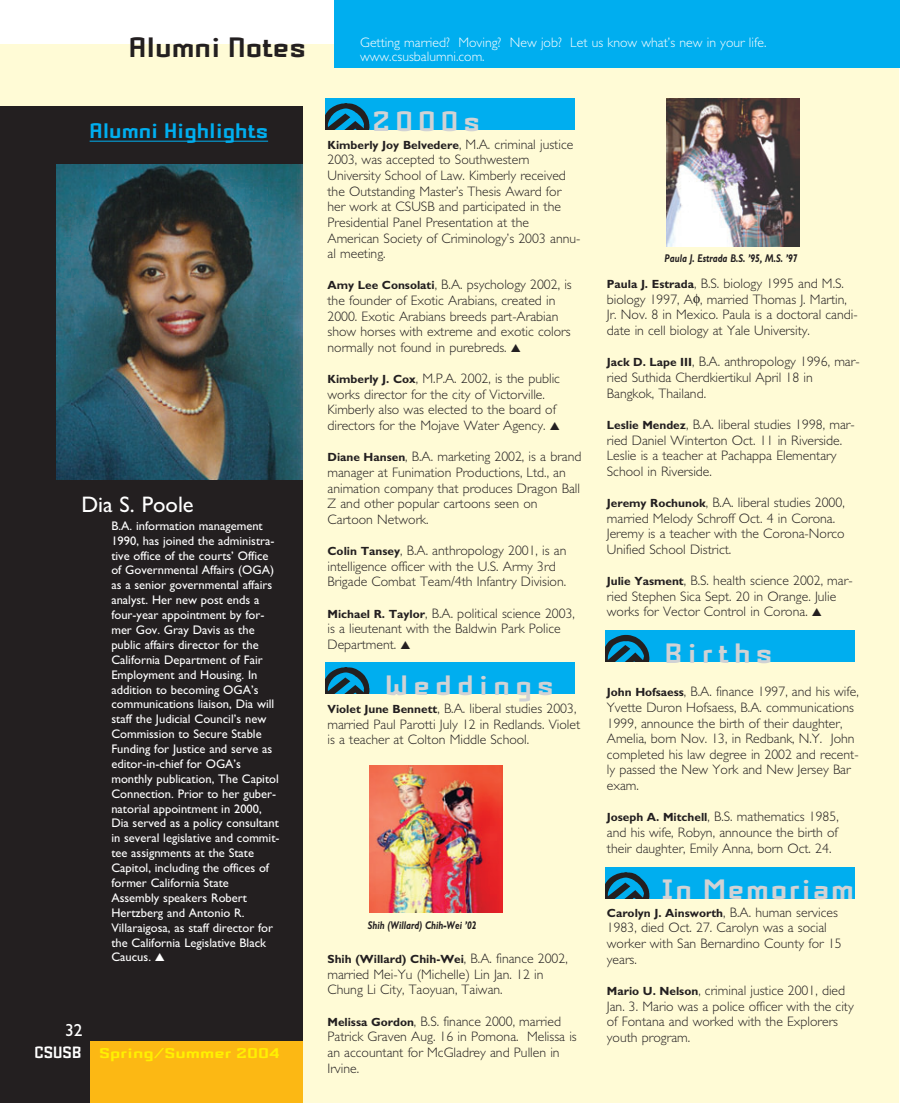
<style>
.page{position:relative;width:900px;height:1103px;background:#fff}
.page>*{position:absolute;margin:0;border:0;box-sizing:border-box;transform-origin:0 0}
.t1{font:700 30px "Drukpa";letter-spacing:.145em;color:#d1d2d4;scale:1.2 1}
.t2{font:700 30px "Drukpa";color:#231f20;scale:1.2 1}
.t3{font:700 30px "Drukpa";letter-spacing:.05em;color:#d1d2d4;scale:1.2 1}
.t4{font:700 22.5px "Drukpa";color:#00aeef;scale:1.2 1}
.t5{font:22.5px "M Gill Sans";color:#fff}
.t6{font:17.5px "M Gill Sans";color:#fff}
.t7{font:700 15px "Drukpa";color:#fff101;scale:1.5 1}
.t8{font:300 13.75px/15.6px "M Gill Sans";color:#231f20}
.t9{font:300 13.75px/13.8px "M Gill Sans";color:#fff}
.t10{font:12.5px/14.9px "M Gill Sans";color:#fff}
.t11{font:700 11.88px "M Gill Sans";color:#231f20}
.t12{font:italic 700 11.25px "M Gill Sans";color:#231f20;scale:.8 1}
.s1{font-size:17.5px;color:#fff}
.s2{font-weight:300;font-size:13.75px}
.s3{font-weight:700;font-size:11.88px}
</style>
<div class="page">
<div style="left:0;top:44px;width:899px;height:1058px;background:#fffbd6"></div>
<div style="left:605px;top:867px;width:250px;height:31px;background:#00aeef"></div>
<svg style="left:605px;top:872px;width:44px;height:26px"></svg>
<div style="left:605px;top:630px;width:250px;height:32px;background:#00aeef"></div>
<svg style="left:605px;top:635px;width:44px;height:27px"></svg>
<div style="left:325px;top:662px;width:250px;height:31px;background:#00aeef"></div>
<svg style="left:325px;top:667px;width:44px;height:26px"></svg>
<div style="left:325px;top:98px;width:250px;height:32px;background:#00aeef"></div>
<svg style="left:325px;top:103px;width:44px;height:27px"></svg>
<div style="left:334px;top:0;width:565px;height:68px;background:#00aeef"></div>
<div style="left:0;top:106px;width:303px;height:939px;background:#231f20"></div>
<div style="left:88px;top:1040px;width:215px;height:62px;background:#fcb814"></div>
<div style="left:0;top:1040px;width:90px;height:62px;background:#231f20"></div>
<img style="left:369px;top:765px;width:134px;height:147px">
<img style="left:56px;top:165px;width:247px;height:315px">
<hr style="left:90px;top:141px;width:178px;height:1px;background:#00aeef">
<img style="left:666px;top:99px;width:134px;height:147px">
<h1 class="t2" style="left:129px;top:38px;width:149px">Alumni Notes</h1>
<p class="t9" style="left:360px;top:37px;width:408px">Getting married? Moving? New job? Let us know what’s new in your life. www.csusbalumni.com.</p>
<h2 class="t4" style="left:90px;top:123px;width:150px">Alumni Highlights</h2>
<h2 class="t5" style="left:81px;top:496px;width:114px">Dia S. Poole</h2>
<p class="t10" style="left:111px;top:519px;width:170px">B.A. information management<br>1990, has joined the administra&shy;tive office of the courts’ Office of Governmental Affairs (OGA) as a senior governmental affairs analyst. Her new post ends a four-year appointment by for&shy;mer Gov. Gray Davis as the public affairs director for the<br>California Department of Fair<br>Employment and Housing. In addition to becoming OGA’s communications liaison, Dia will staff the Judicial Council’s new<br>Commission to Secure Stable<br>Funding for Justice and serve as editor-in-chief for OGA’s monthly publication, The Capitol<br>Connection. Prior to her guber&shy;natorial appointment in 2000,<br>Dia served as a policy consultant in several legislative and commit&shy;tee assignments at the State<br>Capitol, including the offices of former California State<br>Assembly speakers Robert<br>Hertzberg and Antonio R.<br>Villaraigosa, as staff director for the California Legislative Black<br>Caucus. ▲</p>
<p class="t6" style="left:65px;top:1023px;width:19px">32</p>
<p class="t7" style="left:35px;top:1048px;width:165px"><span class="s1">CSUSB</span> Spring/Summer 2004</p>
<h1 class="t1" style="left:372px;top:111px;width:91px">2000s</h1>
<p class="t11" style="left:328px;top:141px;width:247px">Kimberly Joy Belvedere<span class="s2">, M.A. criminal justice</span></p>
<p class="t8" style="left:327px;top:153px;width:255px">2003, was accepted to Southwestern University School of Law. Kimberly received the Outstanding Master’s Thesis Award for her work at CSUSB and participated in the Presidential Panel Presentation at the American Society of Criminology’s 2003 annu&shy;al meeting.</p>
<p class="t8" style="left:327px;top:278px;width:246px"><span class="s3">Amy Lee Consolati</span>, B.A. psychology 2002, is the founder of Exotic Arabians, created in 2000. Exotic Arabians breeds part-Arabian show horses with extreme and exotic colors normally not found in purebreds. ▲</p>
<p class="t8" style="left:327px;top:372px;width:234px"><span class="s3">Kimberly J. Cox</span>, M.P.A. 2002, is the public works director for the city of Victorville.<br>Kimberly also was elected to the board of directors for the Mojave Water Agency. ▲</p>
<p class="t8" style="left:327px;top:450px;width:256px"><span class="s3">Diane Hansen</span>, B.A. marketing 2002, is a brand manager at Funimation Productions, Ltd., an animation company that produces Dragon Ball Z and other popular cartoons seen on Cartoon Network.</p>
<p class="t8" style="left:328px;top:544px;width:241px"><span class="s3">Colin Tansey</span>, B.A. anthropology 2001, is an intelligence officer with the U.S. Army 3rd<br>Brigade Combat Team/4th Infantry Division.</p>
<p class="t8" style="left:328px;top:606px;width:249px"><span class="s3">Michael R. Taylor</span>, B.A. political science 2003, is a lieutenant with the Baldwin Park Police<br>Department. ▲</p>
<h1 class="t1" style="left:385px;top:675px;width:142px">Weddings</h1>
<p class="t8" style="left:327px;top:702px;width:254px"><span class="s3">Violet June Bennett</span>, B.A. liberal studies 2003, married Paul Parotti July 12 in Redlands. Violet is a teacher at Colton Middle School.</p>
<p class="t12" style="left:368px;top:921px;width:138px">Shih (Willard) Chih-Wei ’02</p>
<p class="t11" style="left:328px;top:955px;width:242px">Shih (Willard) Chih-Wei<span class="s2">, B.A. finance 2002,</span></p>
<p class="t8" style="left:328px;top:967px;width:217px">married Mei-Yu (Michelle) Lin Jan. 12 in<br>Chung Li City, Taoyuan, Taiwan.</p>
<p class="t8" style="left:327px;top:1014px;width:251px"><span class="s3">Melissa Gordon</span>, B.S. finance 2000, married Patrick Graven Aug. 16 in Pomona. Melissa is an accountant for McGladrey and Pullen in Irvine.</p>
<p class="t12" style="left:665px;top:254px;width:168px">Paula J. Estrada B.S. ’95, M.S. ’97</p>
<p class="t8" style="left:607px;top:277px;width:252px"><span class="s3">Paula J. Estrada</span>, B.S. biology 1995 and M.S. biology 1997, A , married Thomas J. Martin, Jr. Nov. 8 in Mexico. Paula is a doctoral candi&shy;date in cell biology at Yale University.</p>
<p class="t8" style="left:607px;top:355px;width:254px"><span class="s3">Jack D. Lape III</span>, B.A. anthropology 1996, mar&shy;ried Suthida Cherdkiertikul April 18 in<br>Bangkok, Thailand.</p>
<p class="t8" style="left:607px;top:418px;width:249px"><span class="s3">Leslie Mendez</span>, B.A. liberal studies 1998, mar&shy;ried Daniel Winterton Oct. 11 in Riverside.<br>Leslie is a teacher at Pachappa Elementary School in Riverside.</p>
<p class="t8" style="left:607px;top:496px;width:239px"><span class="s3">Jeremy Rochunok</span>, B.A. liberal studies 2000, married Melody Schroff Oct. 4 in Corona.<br>Jeremy is a teacher with the Corona-Norco Unified School District.</p>
<p class="t8" style="left:607px;top:574px;width:247px"><span class="s3">Julie Yasment</span>, B.S. health science 2002, mar&shy;ried Stephen Sica Sept. 20 in Orange. Julie works for Vector Control in Corona. ▲</p>
<h1 class="t1" style="left:665px;top:643px;width:91px">Births</h1>
<p class="t8" style="left:607px;top:685px;width:253px"><span class="s3">John Hofsaess</span>, B.A. finance 1997, and his wife, Yvette Duron Hofsaess, B.A. communications 1999, announce the birth of their daughter, Amelia, born Nov. 13, in Redbank, N.Y. John completed his law degree in 2002 and recent&shy;ly passed the New York and New Jersey Bar exam.</p>
<p class="t8" style="left:607px;top:810px;width:233px;text-align:justify"><span class="s3">Joseph A. Mitchell</span>, B.S. mathematics 1985, and his wife, Robyn, announce the birth of their daughter, Emily Anna, born Oct. 24.</p>
<h1 class="t3" style="left:661px;top:879px;width:162px">In Memoriam</h1>
<p class="t11" style="left:607px;top:908px;width:233px">Carolyn J. Ainsworth<span class="s2">, B.A. human services</span></p>
<p class="t8" style="left:607px;top:921px;width:236px">1983, died Oct. 27. Carolyn was a social worker with San Bernardino County for 15 years.</p>
<p class="t8" style="left:607px;top:984px;width:248px"><span class="s3">Mario U. Nelson</span>, criminal justice 2001, died Jan. 3. Mario was a police officer with the city of Fontana and worked with the Explorers youth program.</p>
</div>
